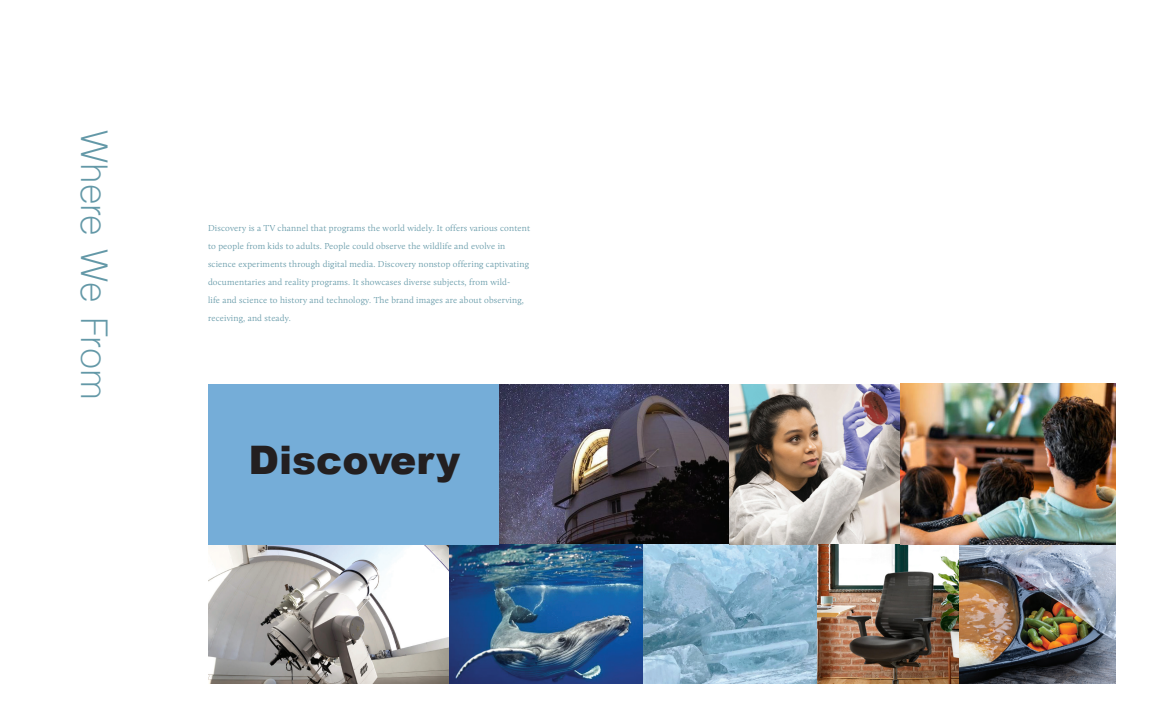
<style>
.page{position:relative;width:1152px;height:720px;background:#fff}
.page>*{position:absolute;margin:0;border:0;box-sizing:border-box;transform-origin:0 0}
.t1{font:900 39.3px "Arial";color:#231f20}
.t2{font:36px "Shree Dev 0714";color:#6398a7}
.t3{font:300 9px/18px "Calluna";letter-spacing:.02em;color:#6398a7}
</style>
<div class="page">
<img style="left:208px;top:545px;width:908px;height:139px">
<img style="left:498px;top:384px;width:618px;height:161px">
<div style="left:208px;top:384px;width:290px;height:161px;background:#75add8"></div>
<h2 class="t2" style="left:116px;top:130px;width:271px;rotate:90deg">Where We From</h2>
<p class="t3" style="left:208px;top:219px;width:324px">Discovery is a TV channel that programs the world widely. It offers various content to people from kids to adults. People could observe the wildlife and evolve in science experiments through digital media. Discovery nonstop offering captivating documentaries and reality programs. It showcases diverse subjects, from wild-<br>life and science to history and technology. The brand images are about observing, receiving, and steady.</p>
<h1 class="t1" style="left:248px;top:431px;width:213px">Discovery</h1>
</div>
